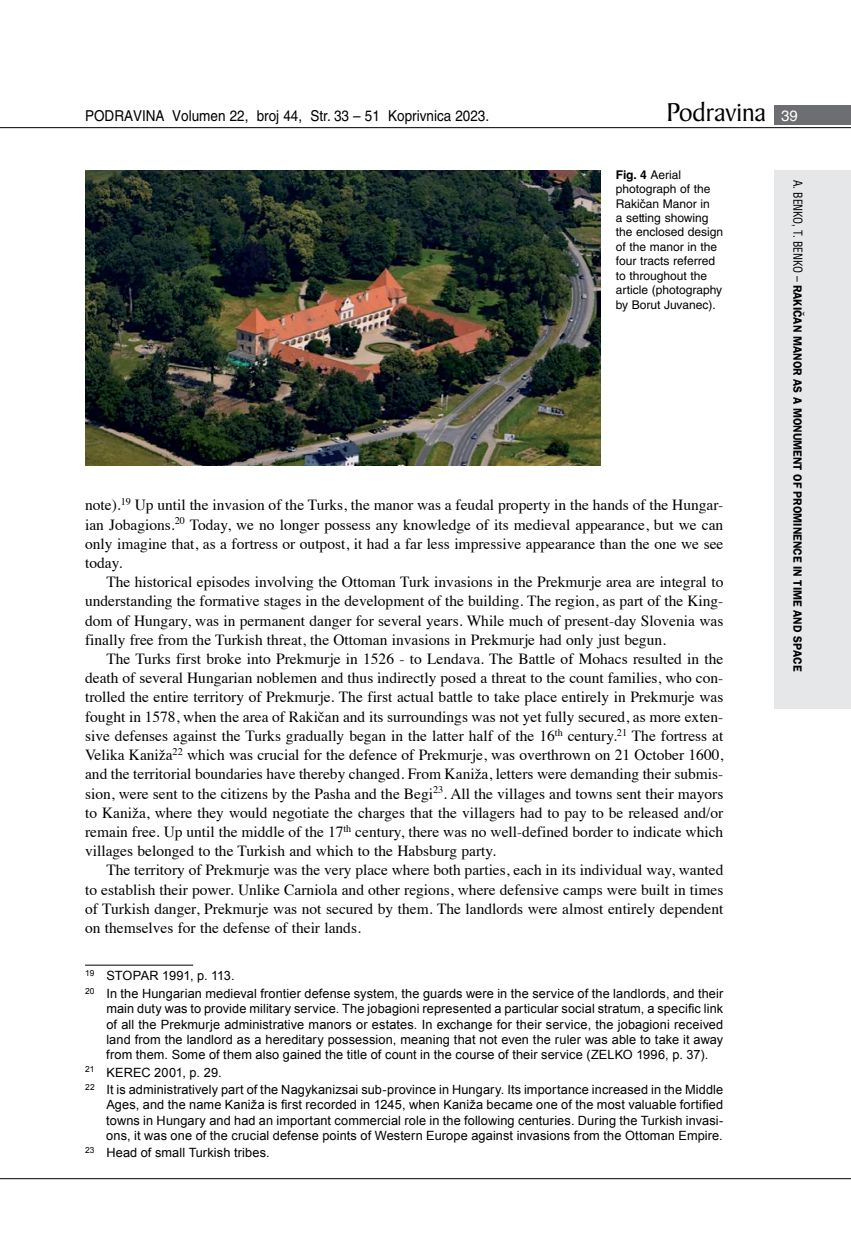
<style>
.page{position:relative;width:851px;height:1234px;background:#fff}
.page>*{position:absolute;margin:0;border:0;box-sizing:border-box;transform-origin:0 0}
.t1{font:27.6px "Baker Signet BT";color:#000}
.t2{font:15.45px/19.2px "Times";color:#000;text-align:justify}
.t3{font:15px "Helvetica LT Skin 29";color:#000;scale:.9 1}
.t4{font:12.75px/15.3px "Arial";letter-spacing:.01em;color:#000}
.t5{font:12px/14.4px "Helvetica LT Skin 29";color:#000}
.t6{font:600 12px "ITC Franklin Gothic Skin 29";letter-spacing:-.005em;color:#000;scale:.95 1}
.s1{font-family:"Helvetica LT Skin 29";font-size:15px;color:#fff}
.s2{font-weight:700}
.s3{font-family:"Helvetica LT Skin 29";font-weight:400;font-stretch:condensed}
</style>
<div class="page">
<div style="left:774px;top:170px;width:76px;height:538px;background:#e6e7e8"></div>
<div style="left:774px;top:105px;width:76px;height:19px;background:#6d6e71"></div>
<hr style="left:0;top:127px;width:850px;height:1px;background:#000">
<hr style="left:0;top:1177px;width:850px;height:1px;background:#000">
<hr style="left:85px;top:964px;width:108px;height:1px;background:#000">
<img style="left:85px;top:170px;width:515px;height:295px">
<p class="t3" style="left:85px;top:107px;width:450px">PODRAVINA Volumen 22, broj 44, Str. 33 – 51 Koprivnica 2023.</p>
<h1 class="t1" style="left:666px;top:95px;width:133px">Podravina <span class="s1">39</span></h1>
<p class="t5" style="left:615px;top:167px;width:109px"><span class="s2">Fig. 4</span> Aerial photograph of the<br>Rakičan Manor in<br>a setting showing the enclosed design of the manor in the four tracts referred to throughout the article (photography by Borut Juvanec).</p>
<p class="t2" style="left:85px;top:494px;width:639px">note).<sup>19</sup> Up until the invasion of the Turks, the manor was a feudal property in the hands of the Hungar&shy;ian Jobagions.<sup>20</sup> Today, we no longer possess any knowledge of its medieval appearance, but we can only imagine that, as a fortress or outpost, it had a far less impressive appearance than the one we see today.</p>
<p class="t2" style="left:85px;top:571px;width:639px;text-indent:21px">The historical episodes involving the Ottoman Turk invasions in the Prekmurje area are integral to understanding the formative stages in the development of the building. The region, as part of the King&shy;dom of Hungary, was in permanent danger for several years. While much of present-day Slovenia was finally free from the Turkish threat, the Ottoman invasions in Prekmurje had only just begun.</p>
<p class="t2" style="left:85px;top:647px;width:639px;text-indent:21px">The Turks first broke into Prekmurje in 1526 - to Lendava. The Battle of Mohacs resulted in the death of several Hungarian noblemen and thus indirectly posed a threat to the count families, who con&shy;trolled the entire territory of Prekmurje. The first actual battle to take place entirely in Prekmurje was fought in 1578, when the area of Rakičan and its surroundings was not yet fully secured, as more exten&shy;sive defenses against the Turks gradually began in the latter half of the 16<sup>th</sup> century.<sup>21</sup> The fortress at Velika Kaniža<sup>22</sup> which was crucial for the defence of Prekmurje, was overthrown on 21 October 1600, and the territorial boundaries have thereby changed. From Kaniža, letters were demanding their submis&shy;sion, were sent to the citizens by the Pasha and the Begi<sup>23</sup>. All the villages and towns sent their mayors to Kaniža, where they would negotiate the charges that the villagers had to pay to be released and/or remain free. Up until the middle of the 17<sup>th</sup> century, there was no well-defined border to indicate which villages belonged to the Turkish and which to the Habsburg party.</p>
<p class="t2" style="left:85px;top:859px;width:639px;text-indent:21px">The territory of Prekmurje was the very place where both parties, each in its individual way, wanted to establish their power. Unlike Carniola and other regions, where defensive camps were built in times of Turkish danger, Prekmurje was not secured by them. The landlords were almost entirely dependent on themselves for the defense of their lands.</p>
<p class="t4" style="left:85px;top:967px;width:639px;line-height:17.4px"><sup>19</sup> STOPAR 1991, p. 113.<br><sup>20</sup> In the Hungarian medieval frontier defense system, the guards were in the service of the landlords, and their</p>
<p class="t4" style="left:106px;top:1000px;width:618px;text-align:justify">main duty was to provide military service. The jobagioni represented a particular social stratum, a specific link of all the Prekmurje administrative manors or estates. In exchange for their service, the jobagioni received land from the landlord as a hereditary possession, meaning that not even the ruler was able to take it away from them. Some of them also gained the title of count in the course of their service (ZELKO 1996, p. 37).</p>
<p class="t4" style="left:85px;top:1063px;width:639px;line-height:17.4px"><sup>21</sup> KEREC 2001, p. 29.<br><sup>22</sup> It is administratively part of the Nagykanizsai sub-province in Hungary. Its importance increased in the Middle</p>
<p class="t4" style="left:106px;top:1097px;width:618px;text-align:justify">Ages, and the name Kaniža is first recorded in 1245, when Kaniža became one of the most valuable fortified towns in Hungary and had an important commercial role in the following centuries. During the Turkish invasi&shy;ons, it was one of the crucial defense points of Western Europe against invasions from the Ottoman Empire.</p>
<p class="t4" style="left:85px;top:1145px;width:186px"><sup>23</sup> Head of small Turkish tribes.</p>
<p class="t6" style="left:804px;top:180px;width:518px;rotate:90deg"><span class="s3">A. BENKO, T. BENKO –</span> RAKIČAN MANOR AS A MONUMENT OF PROMINENCE IN TIME AND SPACE</p>
</div>
